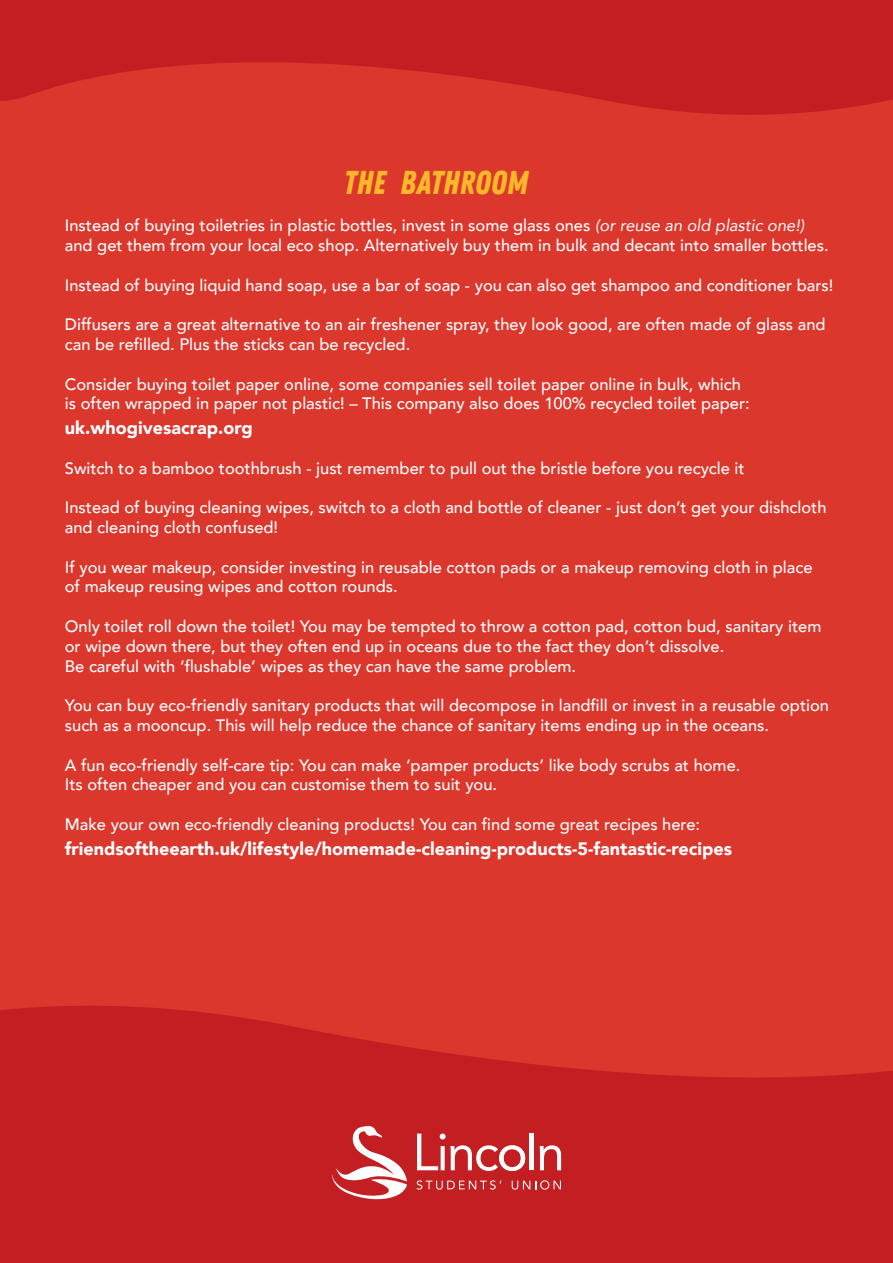
<style>
.page{position:relative;width:893px;height:1263px;background:#db372d}
.page>*{position:absolute;margin:0;border:0;box-sizing:border-box;transform-origin:0 0}
.t1{font:33px "Zing Rust Demo Base";color:#fab729}
.t2{font:900 18px "Avenir";color:#fff}
.t3{font:500 16.5px/19.8px "Avenir";color:#fff}
.s1{font-weight:400;font-style:italic}
</style>
<div class="page">
<svg style="left:0;top:0;width:893px;height:115px;fill:#c31f22"></svg>
<svg style="left:0;top:1006px;width:893px;height:257px;fill:#c31f22"></svg>
<svg style="left:417px;top:1133px;width:108px;height:38px;background:#d35b5d"></svg>
<hr style="left:530px;top:1133px;width:4px;height:37px;background:#fff">
<svg style="left:540px;top:1145px;width:21px;height:25px"></svg>
<svg style="left:417px;top:1180px;width:84px;height:9px"></svg>
<svg style="left:512px;top:1180px;width:49px;height:9px"></svg>
<svg style="left:332px;top:1126px;width:75px;height:73px;background:#d46163"></svg>
<h1 class="t1" style="left:344px;top:164px;width:186px">The BATHROOM</h1>
<p class="t3" style="left:65px;top:215px;width:765px">Instead of buying toiletries in plastic bottles, invest in some glass ones <span class="s1">(or reuse an old plastic one!) </span>and get them from your local eco shop. Alternatively buy them in bulk and decant into smaller bottles.</p>
<p class="t3" style="left:65px;top:274px;width:770px">Instead of buying liquid hand soap, use a bar of soap - you can also get shampoo and conditioner bars!</p>
<p class="t3" style="left:65px;top:314px;width:762px">Diffusers are a great alternative to an air freshener spray, they look good, are often made of glass and can be refilled. Plus the sticks can be recycled.</p>
<p class="t3" style="left:65px;top:373px;width:686px">Consider buying toilet paper online, some companies sell toilet paper online in bulk, which is often wrapped in paper not plastic! – This company also does 100% recycled toilet paper:</p>
<p class="t2" style="left:65px;top:412px;width:189px">uk.whogivesacrap.org</p>
<p class="t3" style="left:65px;top:457px;width:681px">Switch to a bamboo toothbrush - just remember to pull out the bristle before you recycle it</p>
<p class="t3" style="left:65px;top:497px;width:763px">Instead of buying cleaning wipes, switch to a cloth and bottle of cleaner - just don’t get your dishcloth and cleaning cloth confused!</p>
<p class="t3" style="left:65px;top:556px;width:749px">If you wear makeup, consider investing in reusable cotton pads or a makeup removing cloth in place of makeup reusing wipes and cotton rounds.</p>
<p class="t3" style="left:65px;top:615px;width:758px">Only toilet roll down the toilet! You may be tempted to throw a cotton pad, cotton bud, sanitary item or wipe down there, but they often end up in oceans due to the fact they don’t dissolve.<br>Be careful with ‘flushable’ wipes as they can have the same problem.</p>
<p class="t3" style="left:65px;top:695px;width:766px">You can buy eco-friendly sanitary products that will decompose in landfill or invest in a reusable option such as a mooncup. This will help reduce the chance of sanitary items ending up in the oceans.</p>
<p class="t3" style="left:65px;top:754px;width:677px">A fun eco-friendly self-care tip: You can make ‘pamper products’ like body scrubs at home.<br>Its often cheaper and you can customise them to suit you.</p>
<p class="t3" style="left:65px;top:813px;width:637px">Make your own eco-friendly cleaning products! You can find some great recipes here:</p>
<p class="t2" style="left:65px;top:833px;width:669px">friendsoftheearth.uk/lifestyle/homemade-cleaning-products-5-fantastic-recipes</p>
</div>
